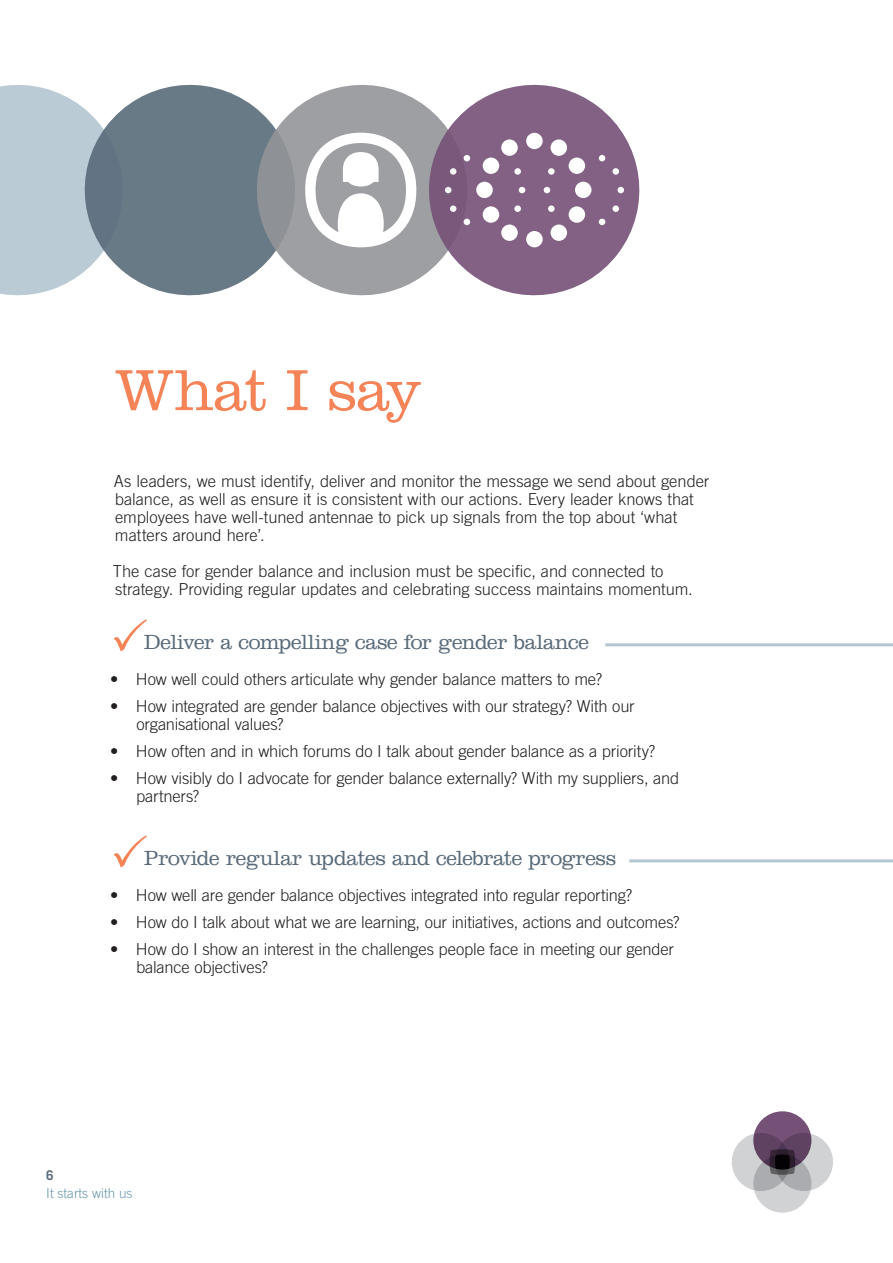
<style>
.page{position:relative;width:893px;height:1263px;background:#fff}
.page>*{position:absolute;margin:0;border:0;box-sizing:border-box;transform-origin:0 0}
.t1{font:300 60px "Clarendon";letter-spacing:-.015em;color:#f48357}
.Opening_para_title{font:300 21px "Clarendon";letter-spacing:-.02em;color:#596b7a}
.Opening_para{font:300 16.5px/18px "Trade Gothic LT Std";letter-spacing:-.01em;color:#231f20}
.t2{font:300 13.5px "Trade Gothic LT Std";color:#6898ad}
.t3{font:700 13.5px "Trade Gothic LT Std";color:#596b7a}
</style>
<div class="page">
<svg style="left:626px;top:643px;width:267px;height:220px"></svg>
<div style="left:732px;top:1133px;width:58px;height:58px;background:#d1d2d4;border-radius:50%"></div>
<div style="left:775px;top:1133px;width:58px;height:58px;background:#d1d2d4;border-radius:50%"></div>
<svg style="left:753px;top:1111px;width:58px;height:58px;background:#6b4b6e"></svg>
<svg style="left:753px;top:1154px;width:58px;height:58px;background:#b9b9bd"></svg>
<svg style="left:769px;top:1149px;width:26px;height:26px"></svg>
<div style="left:0;top:85px;width:71px;height:211px;background:#bacbd6"></div>
<svg style="left:71px;top:84px;width:172px;height:212px;background:#84939e"></svg>
<svg style="left:243px;top:84px;width:172px;height:212px;fill:#9e9fa2"></svg>
<svg style="left:305px;top:133px;width:110px;height:114px"></svg>
<svg style="left:415px;top:84px;width:225px;height:212px;fill:#836184"></svg>
<div style="left:526px;top:133px;width:17px;height:16px;background:#fff;border-radius:50%"></div>
<div style="left:551px;top:139px;width:16px;height:17px;background:#fff;border-radius:50%"></div>
<div style="left:501px;top:139px;width:17px;height:17px;background:#fff;border-radius:50%"></div>
<div style="left:569px;top:158px;width:16px;height:16px;background:#fff;border-radius:50%"></div>
<div style="left:483px;top:158px;width:16px;height:16px;background:#fff;border-radius:50%"></div>
<div style="left:575px;top:182px;width:16px;height:16px;background:#fff;border-radius:50%"></div>
<div style="left:476px;top:182px;width:17px;height:16px;background:#fff;border-radius:50%"></div>
<div style="left:569px;top:206px;width:16px;height:17px;background:#fff;border-radius:50%"></div>
<div style="left:483px;top:206px;width:16px;height:17px;background:#fff;border-radius:50%"></div>
<div style="left:551px;top:225px;width:16px;height:16px;background:#fff;border-radius:50%"></div>
<div style="left:501px;top:225px;width:17px;height:16px;background:#fff;border-radius:50%"></div>
<div style="left:526px;top:231px;width:17px;height:16px;background:#fff;border-radius:50%"></div>
<svg style="left:599px;top:155px;width:6px;height:6px"></svg>
<div style="left:612px;top:168px;width:7px;height:7px;background:#fff;border-radius:50%"></div>
<div style="left:548px;top:168px;width:7px;height:7px;background:#fff;border-radius:50%"></div>
<div style="left:617px;top:187px;width:7px;height:6px;background:#fff;border-radius:50%"></div>
<svg style="left:544px;top:187px;width:6px;height:6px"></svg>
<div style="left:612px;top:205px;width:7px;height:7px;background:#fff;border-radius:50%"></div>
<div style="left:548px;top:205px;width:7px;height:7px;background:#fff;border-radius:50%"></div>
<svg style="left:599px;top:219px;width:6px;height:6px"></svg>
<svg style="left:464px;top:155px;width:6px;height:6px"></svg>
<div style="left:450px;top:168px;width:6px;height:7px;background:#f5f5f5;border-radius:50%"></div>
<div style="left:514px;top:168px;width:7px;height:7px;background:#fff;border-radius:50%"></div>
<svg style="left:445px;top:187px;width:6px;height:6px"></svg>
<svg style="left:519px;top:187px;width:6px;height:6px"></svg>
<div style="left:450px;top:205px;width:6px;height:7px;background:#f5f5f5;border-radius:50%"></div>
<div style="left:514px;top:205px;width:7px;height:7px;background:#fff;border-radius:50%"></div>
<svg style="left:464px;top:219px;width:6px;height:6px"></svg>
<h1 class="t1" style="left:114px;top:355px;width:309px">What I say</h1>
<p class="Opening_para" style="left:114px;top:472px;width:597px">As leaders, we must identify, deliver and monitor the message we send about gender balance, as well as ensure it is consistent with our actions. Every leader knows that employees have well-tuned antennae to pick up signals from the top about ‘what matters around here’.</p>
<p class="Opening_para" style="left:113px;top:562px;width:581px">The case for gender balance and inclusion must be specific, and connected to strategy. Providing regular updates and celebrating success maintains momentum.</p>
<p class="Opening_para_title" style="left:144px;top:630px;width:446px">Deliver a compelling case for gender balance</p>
<p class="Opening_para" style="left:110px;top:670px;width:493px">• How well could others articulate why gender balance matters to me?</p>
<p class="Opening_para" style="left:136px;top:697px;width:500px;text-indent:-26px">• How integrated are gender balance objectives with our strategy? With our organisational values?</p>
<p class="Opening_para" style="left:110px;top:742px;width:546px">• How often and in which forums do I talk about gender balance as a priority?</p>
<p class="Opening_para" style="left:136px;top:769px;width:545px;text-indent:-26px">• How visibly do I advocate for gender balance externally? With my suppliers, and partners?</p>
<p class="Opening_para_title" style="left:144px;top:846px;width:474px">Provide regular updates and celebrate progress</p>
<p class="Opening_para" style="left:110px;top:886px;width:523px">• How well are gender balance objectives integrated into regular reporting?</p>
<p class="Opening_para" style="left:110px;top:913px;width:571px">• How do I talk about what we are learning, our initiatives, actions and outcomes?</p>
<p class="Opening_para" style="left:136px;top:940px;width:539px;text-indent:-26px">• How do I show an interest in the challenges people face in meeting our gender balance objectives?</p>
<p class="t3" style="left:46px;top:1167px;width:9px">6</p>
<p class="t2" style="left:46px;top:1185px;width:88px">It starts with us</p>
</div>
